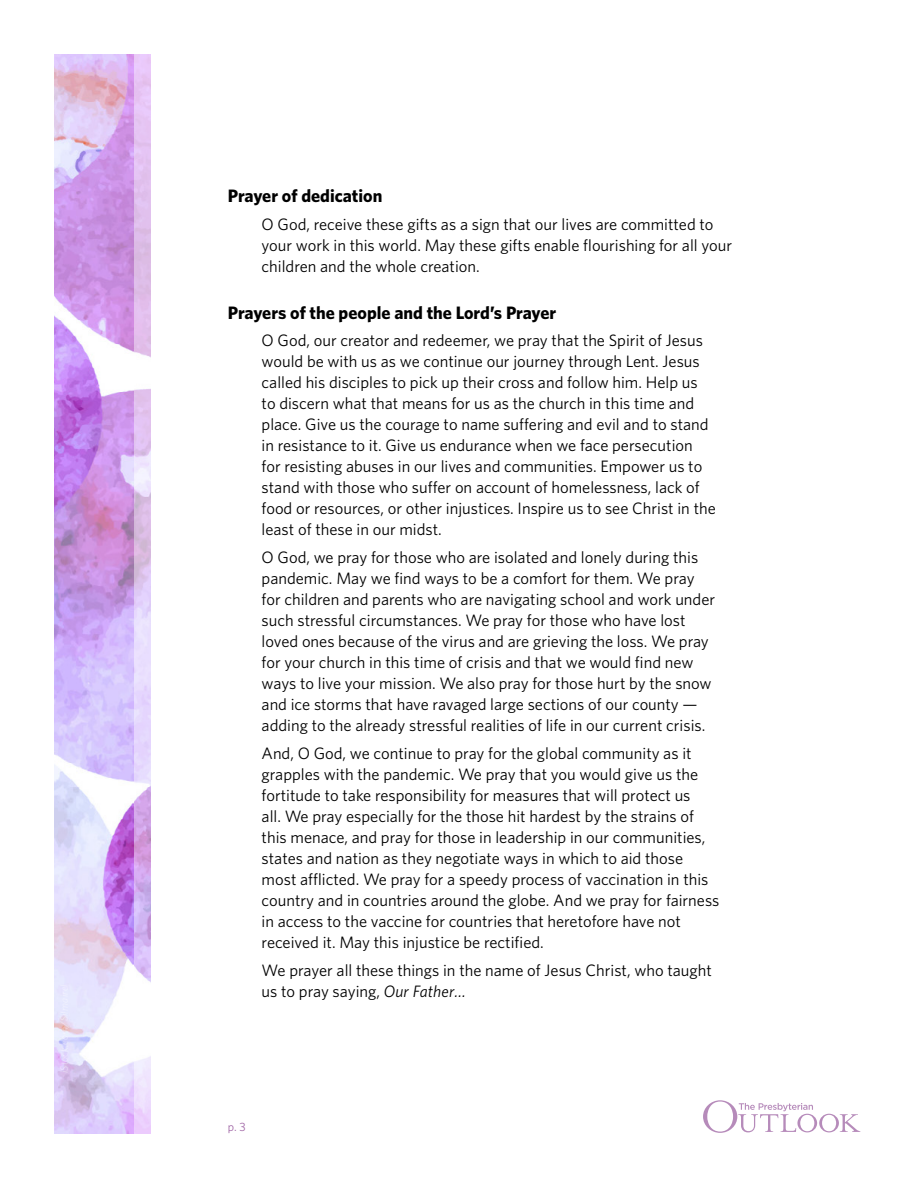
<style>
.page{position:relative;width:918px;height:1188px;background:#fff}
.page>*{position:absolute;margin:0;border:0;box-sizing:border-box;transform-origin:0 0}
.t1{font:700 18px "Whitney";color:#000}
.t2{font:16.5px/21px "Whitney";color:#000}
.t3{font:12px "Whitney";color:#a167a6}
.s1{font-style:italic}
</style>
<div class="page">
<img style="left:133px;top:54px;width:17px;height:1080px">
<img style="left:54px;top:54px;width:79px;height:1080px">
<svg style="left:703px;top:1100px;width:157px;height:33px"></svg>
<p class="t1" style="left:228px;top:185px;width:156px">Prayer of dedication</p>
<p class="t2" style="left:262px;top:213px;width:472px">O God, receive these gifts as a sign that our lives are committed to your work in this world. May these gifts enable flourishing for all your children and the whole creation.</p>
<p class="t1" style="left:228px;top:301px;width:330px">Prayers of the people and the Lord’s Prayer</p>
<p class="t2" style="left:262px;top:330px;width:456px">O God, our creator and redeemer, we pray that the Spirit of Jesus would be with us as we continue our journey through Lent. Jesus called his disciples to pick up their cross and follow him. Help us to discern what that means for us as the church in this time and place. Give us the courage to name suffering and evil and to stand in resistance to it. Give us endurance when we face persecution for resisting abuses in our lives and communities. Empower us to stand with those who suffer on account of homelessness, lack of food or resources, or other injustices. Inspire us to see Christ in the least of these in our midst.</p>
<p class="t2" style="left:262px;top:547px;width:455px">O God, we pray for those who are isolated and lonely during this pandemic. May we find ways to be a comfort for them. We pray for children and parents who are navigating school and work under such stressful circumstances. We pray for those who have lost loved ones because of the virus and are grieving the loss. We pray for your church in this time of crisis and that we would find new ways to live your mission. We also pray for those hurt by the snow and ice storms that have ravaged large sections of our county — adding to the already stressful realities of life in our current crisis.</p>
<p class="t2" style="left:262px;top:742px;width:459px">And, O God, we continue to pray for the global community as it grapples with the pandemic. We pray that you would give us the fortitude to take responsibility for measures that will protect us<br>all. We pray especially for the those hit hardest by the strains of this menace, and pray for those in leadership in our communities, states and nation as they negotiate ways in which to aid those most afflicted. We pray for a speedy process of vaccination in this country and in countries around the globe. And we pray for fairness in access to the vaccine for countries that heretofore have not received it. May this injustice be rectified.</p>
<p class="t2" style="left:262px;top:959px;width:452px">We prayer all these things in the name of Jesus Christ, who taught us to pray saying, <span class="s1">Our Father…</span></p>
<p class="t3" style="left:228px;top:1119px;width:19px">p. 3</p>
</div>
